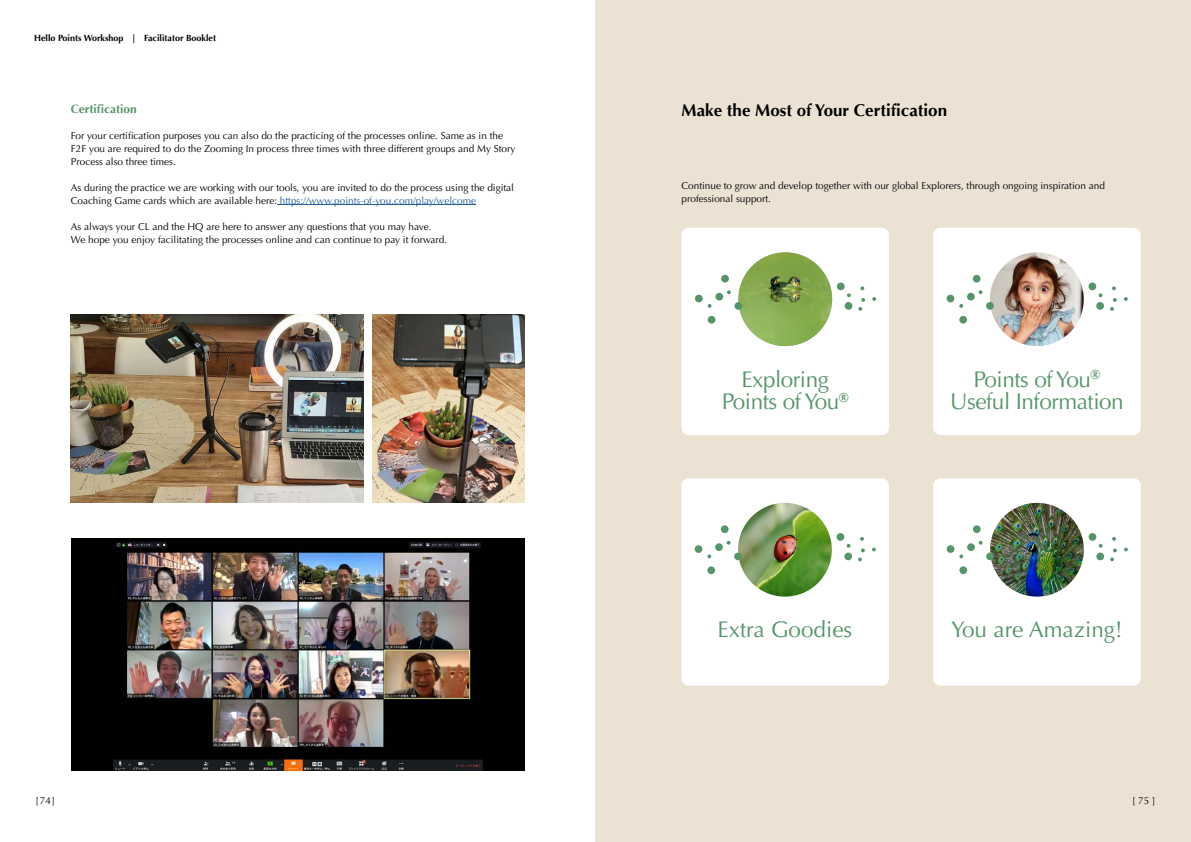
<style>
.page{position:relative;width:1191px;height:842px;background:#fff}
.page>*{position:absolute;margin:0;border:0;box-sizing:border-box;transform-origin:0 0}
.t1{font:22.5px/22.5px "Optima LT";letter-spacing:-.02em;color:#56956a;text-align:center}
.t2{font:22.5px "Optima LT";color:#56956a}
.t3{font:700 17px "Optima LT";color:#000}
.t4{font:700 12px "Optima LT";color:#56956a}
.t5{font:10px/13px "Optima LT";color:#000}
.t6{font:700 9px "Optima LT";color:#000}
.s1{color:#215e9e}
</style>
<div class="page">
<div style="left:595px;top:0;width:596px;height:842px;background:#ece2d4"></div>
<div style="left:71px;top:539px;width:453px;height:232px;background:#000"></div>
<img style="left:113px;top:541px;width:369px;height:230px">
<img style="left:71px;top:315px;width:292px;height:188px">
<img style="left:373px;top:315px;width:151px;height:188px">
<div style="left:681px;top:478px;width:208px;height:208px;background:#fff;border-radius:7px"></div>
<div style="left:933px;top:228px;width:207px;height:207px;background:#fff;border-radius:7px"></div>
<div style="left:681px;top:228px;width:208px;height:207px;background:#fff;border-radius:7px"></div>
<img style="left:738px;top:252px;width:94px;height:94px;border-radius:47px">
<div style="left:715px;top:293px;width:8px;height:7px;background:#56956a;border-radius:50%"></div>
<div style="left:721px;top:275px;width:8px;height:8px;background:#56956a;border-radius:50%"></div>
<div style="left:734px;top:302px;width:8px;height:8px;background:#56956a;border-radius:50%"></div>
<div style="left:707px;top:316px;width:8px;height:8px;background:#56956a;border-radius:50%"></div>
<div style="left:695px;top:295px;width:7px;height:7px;background:#56956a;border-radius:50%"></div>
<div style="left:837px;top:283px;width:7px;height:7px;background:#56956a;border-radius:50%"></div>
<div style="left:844px;top:302px;width:8px;height:8px;background:#56956a;border-radius:50%"></div>
<svg style="left:858px;top:298px;width:7px;height:13px"></svg>
<svg style="left:847px;top:293px;width:4px;height:4px"></svg>
<svg style="left:860px;top:286px;width:4px;height:4px"></svg>
<svg style="left:872px;top:297px;width:4px;height:4px"></svg>
<svg style="left:727px;top:290px;width:4px;height:4px"></svg>
<svg style="left:707px;top:304px;width:4px;height:4px"></svg>
<img style="left:990px;top:252px;width:93px;height:94px;border-radius:47px">
<div style="left:967px;top:293px;width:7px;height:7px;background:#56956a;border-radius:50%"></div>
<div style="left:972px;top:275px;width:8px;height:8px;background:#56956a;border-radius:50%"></div>
<div style="left:986px;top:302px;width:7px;height:8px;background:#56956a;border-radius:50%"></div>
<div style="left:959px;top:316px;width:8px;height:8px;background:#56956a;border-radius:50%"></div>
<div style="left:946px;top:295px;width:8px;height:7px;background:#56956a;border-radius:50%"></div>
<div style="left:1088px;top:283px;width:8px;height:7px;background:#56956a;border-radius:50%"></div>
<div style="left:1096px;top:302px;width:8px;height:8px;background:#56956a;border-radius:50%"></div>
<svg style="left:1110px;top:298px;width:6px;height:13px"></svg>
<svg style="left:1098px;top:293px;width:4px;height:4px"></svg>
<svg style="left:1124px;top:297px;width:3px;height:4px"></svg>
<svg style="left:978px;top:290px;width:4px;height:4px"></svg>
<svg style="left:959px;top:304px;width:4px;height:4px"></svg>
<div style="left:933px;top:478px;width:207px;height:208px;background:#fff;border-radius:7px"></div>
<img style="left:990px;top:503px;width:93px;height:94px;border-radius:47px">
<div style="left:967px;top:543px;width:8px;height:8px;background:#56956a;border-radius:50%"></div>
<div style="left:973px;top:525px;width:7px;height:8px;background:#56956a;border-radius:50%"></div>
<div style="left:986px;top:552px;width:8px;height:8px;background:#56956a;border-radius:50%"></div>
<div style="left:959px;top:566px;width:8px;height:8px;background:#56956a;border-radius:50%"></div>
<div style="left:946px;top:545px;width:8px;height:8px;background:#56956a;border-radius:50%"></div>
<div style="left:1088px;top:533px;width:8px;height:8px;background:#56956a;border-radius:50%"></div>
<div style="left:1096px;top:552px;width:8px;height:8px;background:#56956a;border-radius:50%"></div>
<svg style="left:1110px;top:548px;width:6px;height:13px"></svg>
<svg style="left:1098px;top:544px;width:4px;height:4px"></svg>
<svg style="left:1112px;top:537px;width:4px;height:4px"></svg>
<svg style="left:978px;top:541px;width:4px;height:4px"></svg>
<svg style="left:959px;top:554px;width:4px;height:4px"></svg>
<img style="left:738px;top:503px;width:94px;height:94px;border-radius:47px">
<div style="left:715px;top:543px;width:8px;height:8px;background:#56956a;border-radius:50%"></div>
<div style="left:721px;top:525px;width:7px;height:8px;background:#56956a;border-radius:50%"></div>
<div style="left:734px;top:552px;width:8px;height:8px;background:#56956a;border-radius:50%"></div>
<div style="left:707px;top:566px;width:8px;height:8px;background:#56956a;border-radius:50%"></div>
<div style="left:694px;top:545px;width:8px;height:8px;background:#56956a;border-radius:50%"></div>
<div style="left:836px;top:533px;width:8px;height:8px;background:#56956a;border-radius:50%"></div>
<div style="left:844px;top:552px;width:8px;height:8px;background:#56956a;border-radius:50%"></div>
<svg style="left:858px;top:548px;width:7px;height:13px"></svg>
<svg style="left:846px;top:544px;width:4px;height:4px"></svg>
<svg style="left:860px;top:537px;width:4px;height:4px"></svg>
<svg style="left:872px;top:547px;width:4px;height:4px"></svg>
<svg style="left:726px;top:541px;width:4px;height:4px"></svg>
<svg style="left:707px;top:554px;width:4px;height:4px"></svg>
<hr style="left:277px;top:204px;width:199px;height:1px;background:#215e9e">
<p class="t6" style="left:34px;top:33px;width:184px">Hello Points Workshop | Facilitator Booklet</p>
<p class="t4" style="left:71px;top:101px;width:68px">Certification</p>
<p class="t5" style="left:71px;top:129px;width:446px">For your certification purposes you can also do the practicing of the processes online. Same as in the<br>F2F you are required to do the Zooming In process three times with three different groups and My Story<br>Process also three times.</p>
<p class="t5" style="left:71px;top:181px;width:444px">As during the practice we are working with our tools, you are invited to do the process using the digital<br>Coaching Game cards which are available here: <span class="s1">https://www.points-of-you.com/play/welcome</span></p>
<p class="t5" style="left:71px;top:220px;width:378px">As always your CL and the HQ are here to answer any questions that you may have.<br>We hope you enjoy facilitating the processes online and can continue to pay it forward.</p>
<h2 class="t3" style="left:681px;top:101px;width:267px">Make the Most of Your Certification</h2>
<p class="t5" style="left:681px;top:180px;width:425px">Continue to grow and develop together with our global Explorers, through ongoing inspiration and professional support.</p>
<h1 class="t1" style="left:722px;top:368px;width:128px">Exploring<br>Points of You<sup>®</sup></h1>
<h1 class="t1" style="left:950px;top:368px;width:175px">Points of You<sup>®<br></sup>Useful Information</h1>
<h1 class="t2" style="left:717px;top:616px;width:136px">Extra Goodies</h1>
<h1 class="t2" style="left:951px;top:616px;width:173px">You are Amazing!</h1>
<p class="t5" style="left:35px;top:794px;width:21px">[ 74 ]</p>
<p class="t5" style="left:1132px;top:794px;width:25px">[ 75 ]</p>
</div>
